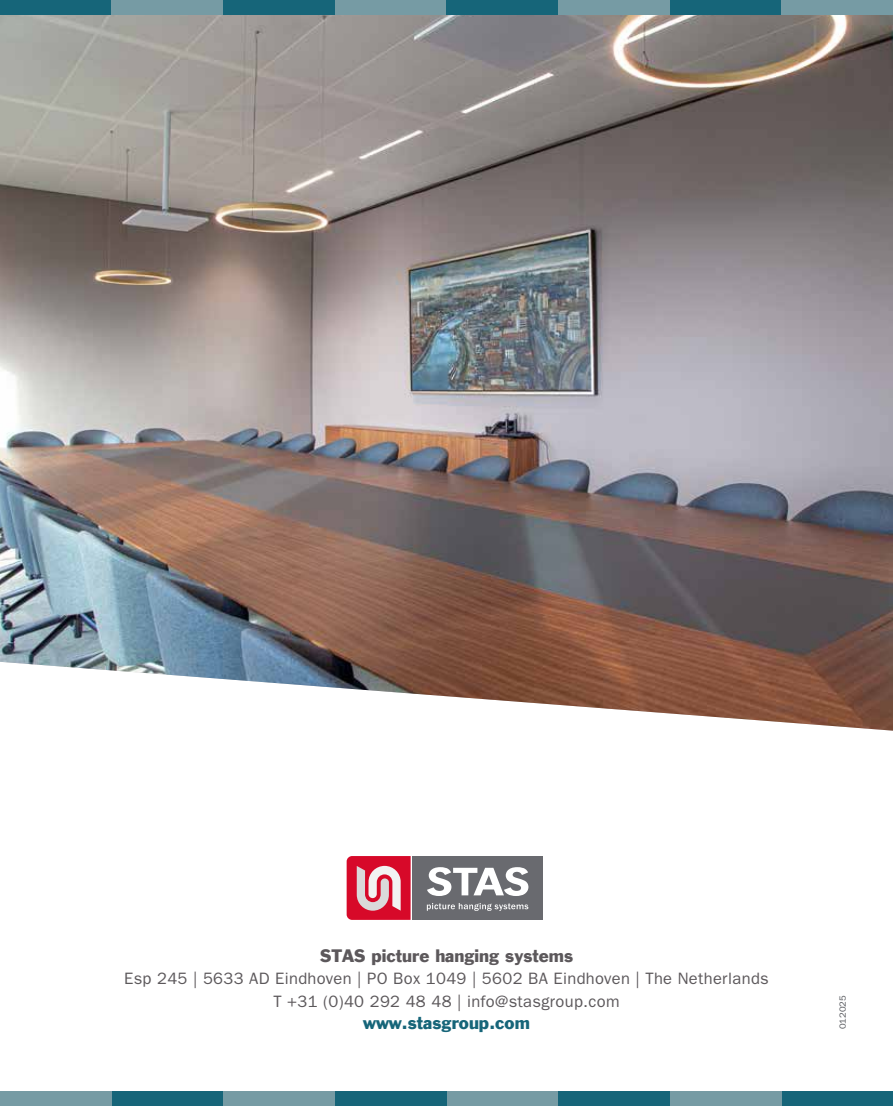
<style>
.page{position:relative;width:893px;height:1106px;background:#fff}
.page>*{position:absolute;margin:0;border:0;box-sizing:border-box;transform-origin:0 0}
.t1{font:16.5px/22.5px "ITC Franklin Gothic Std";letter-spacing:.02em;color:#5c585b;text-align:center}
.t2{font:16.5px "Franklin Gothic";color:#5c585b}
.t3{font:16.5px "Franklin Gothic";color:#166579}
.t4{font:9px "ITC Franklin Gothic Std";color:#54565b;scale:1.05 1}
</style>
<div class="page">
<img style="left:0;top:15px;width:893px;height:715px">
<div style="left:0;top:0;width:112px;height:15px;background:#166579"></div>
<div style="left:112px;top:0;width:111px;height:15px;background:#769ba4"></div>
<div style="left:223px;top:0;width:112px;height:15px;background:#166579"></div>
<div style="left:335px;top:0;width:111px;height:15px;background:#769ba4"></div>
<div style="left:446px;top:0;width:112px;height:15px;background:#166579"></div>
<div style="left:558px;top:0;width:112px;height:15px;background:#769ba4"></div>
<div style="left:670px;top:0;width:111px;height:15px;background:#166579"></div>
<div style="left:781px;top:0;width:112px;height:15px;background:#769ba4"></div>
<div style="left:781px;top:1091px;width:112px;height:15px;background:#166579"></div>
<div style="left:670px;top:1091px;width:111px;height:15px;background:#769ba4"></div>
<div style="left:558px;top:1091px;width:112px;height:15px;background:#166579"></div>
<div style="left:446px;top:1091px;width:112px;height:15px;background:#769ba4"></div>
<div style="left:335px;top:1091px;width:111px;height:15px;background:#166579"></div>
<div style="left:223px;top:1091px;width:112px;height:15px;background:#769ba4"></div>
<div style="left:112px;top:1091px;width:111px;height:15px;background:#166579"></div>
<div style="left:0;top:1091px;width:112px;height:15px;background:#769ba4"></div>
<div style="left:413px;top:856px;width:130px;height:63px;background:#696a6f"></div>
<svg style="left:427px;top:867px;width:101px;height:29px"></svg>
<svg style="left:347px;top:856px;width:64px;height:63px"></svg>
<svg style="left:427px;top:903px;width:101px;height:7px"></svg>
<p class="t2" style="left:320px;top:944px;width:255px">STAS picture hanging systems</p>
<p class="t1" style="left:124px;top:967px;width:646px">Esp 245 | 5633 AD Eindhoven | PO Box 1049 | 5602 BA Eindhoven | The Netherlands<br>T +31 (0)40 292 48 48 | info@stasgroup.com</p>
<p class="t3" style="left:363px;top:1012px;width:168px">www.stasgroup.com</p>
<p class="t4" style="left:838px;top:1029px;width:34px;rotate:-90deg">012025</p>
</div>
